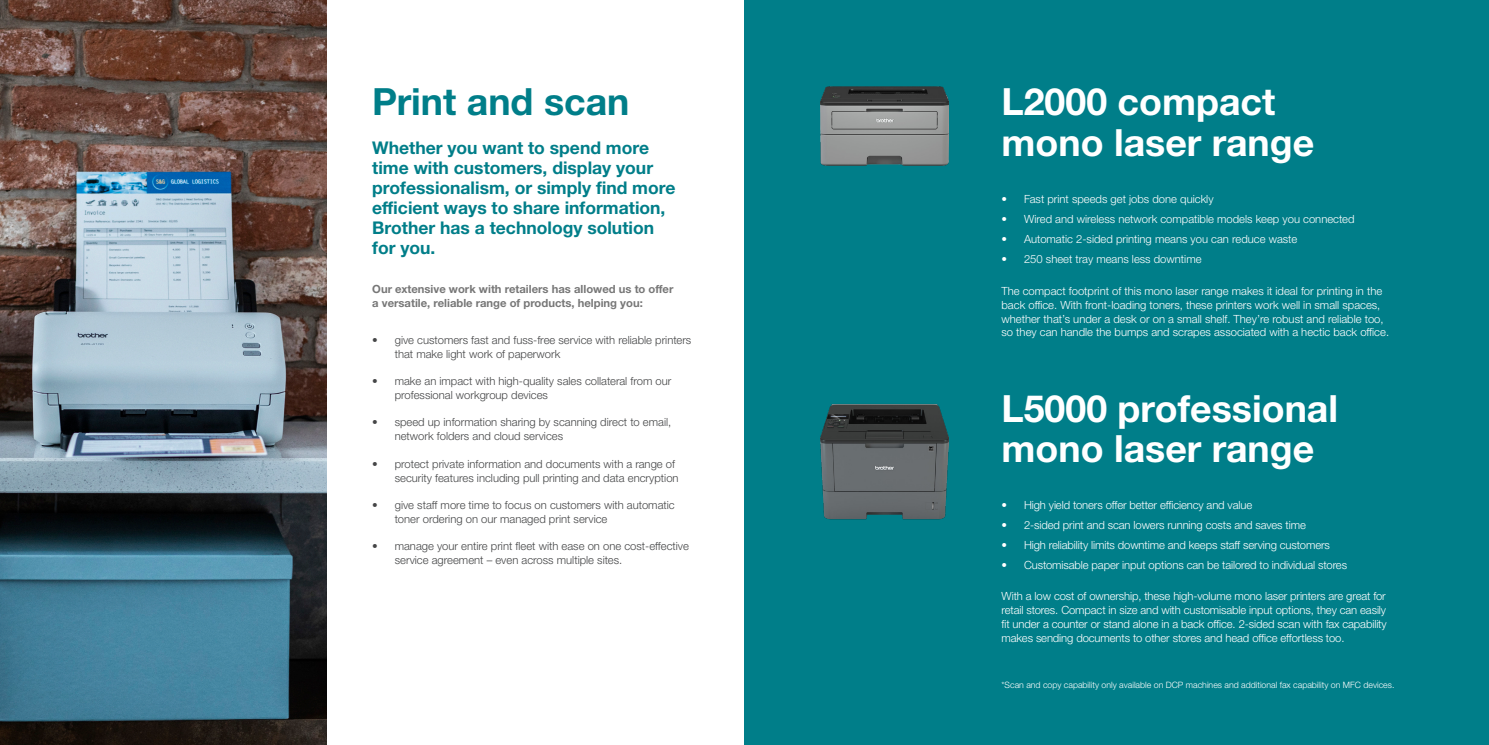
<style>
.page{position:relative;width:1489px;height:745px;background:#fff}
.page>*{position:absolute;margin:0;border:0;box-sizing:border-box;transform-origin:0 0}
.t1{font:700 37.5px/40px "Helvetica Neue LTW1 G";color:#fff}
.t2{font:700 37.5px "Helvetica Neue LTW1 G";color:#007e89}
.t3{font:700 17.5px/20px "Helvetica Neue LTW1 G";color:#007e89}
.t4{font:300 11.25px/13.8px "Helvetica Neue LTW1 G";color:#fff}
.t5{font:300 11.25px/13.8px "Helvetica Neue LTW1 G";color:#454647}
.t6{font:700 11.25px/13.8px "Helvetica Neue LTW1 G";color:#777}
.t7{font:300 8.75px "Helvetica Neue LTW1 G";color:#fff}
</style>
<div class="page">
<div style="left:744px;top:0;width:744px;height:744px;background:#007e89"></div>
<img style="left:820px;top:86px;width:128px;height:80px">
<img style="left:820px;top:404px;width:128px;height:116px">
<img style="left:0;top:0;width:326px;height:744px">
<p class="t2" style="left:372px;top:79px;width:259px">Print and scan</p>
<p class="t3" style="left:372px;top:137px;width:305px">Whether you want to spend more time with customers, display your professionalism, or simply find more efficient ways to share information,<br>Brother has a technology solution for you.</p>
<p class="t6" style="left:372px;top:281px;width:303px">Our extensive work with retailers has allowed us to offer a versatile, reliable range of products, helping you:</p>
<p class="t5" style="left:395px;top:333px;width:298px;text-indent:-22px">• give customers fast and fuss-free service with reliable printers that make light work of paperwork</p>
<p class="t5" style="left:395px;top:374px;width:278px;text-indent:-22px">• make an impact with high-quality sales collateral from our professional workgroup devices</p>
<p class="t5" style="left:395px;top:415px;width:278px;text-indent:-22px">• speed up information sharing by scanning direct to email, network folders and cloud services</p>
<p class="t5" style="left:395px;top:456px;width:285px;text-indent:-22px">• protect private information and documents with a range of security features including pull printing and data encryption</p>
<p class="t5" style="left:395px;top:498px;width:281px;text-indent:-22px">• give staff more time to focus on customers with automatic toner ordering on our managed print service</p>
<p class="t5" style="left:395px;top:539px;width:296px;text-indent:-22px">• manage your entire print fleet with ease on one cost-effective service agreement – even across multiple sites.</p>
<p class="t1" style="left:1001px;top:82px;width:314px">L2000 compact mono laser range</p>
<p class="t4" style="left:1001px;top:192px;width:213px">• Fast print speeds get jobs done quickly</p>
<p class="t4" style="left:1001px;top:212px;width:354px">• Wired and wireless network compatible models keep you connected</p>
<p class="t4" style="left:1001px;top:232px;width:297px">• Automatic 2-sided printing means you can reduce waste</p>
<p class="t4" style="left:1001px;top:252px;width:201px">• 250 sheet tray means less downtime</p>
<p class="t4" style="left:1001px;top:284px;width:389px">The compact footprint of this mono laser range makes it ideal for printing in the back office. With front-loading toners, these printers work well in small spaces, whether that’s under a desk or on a small shelf. They’re robust and reliable too, so they can handle the bumps and scrapes associated with a hectic back office.</p>
<p class="t1" style="left:1001px;top:388px;width:338px">L5000 professional mono laser range</p>
<p class="t4" style="left:1001px;top:497px;width:252px">• High yield toners offer better efficiency and value</p>
<p class="t4" style="left:1001px;top:517px;width:306px">• 2-sided print and scan lowers running costs and saves time</p>
<p class="t4" style="left:1001px;top:537px;width:330px">• High reliability limits downtime and keeps staff serving customers</p>
<p class="t4" style="left:1001px;top:557px;width:347px">• Customisable paper input options can be tailored to individual stores</p>
<p class="t4" style="left:1001px;top:589px;width:387px;text-align:justify">With a low cost of ownership, these high-volume mono laser printers are great for retail stores. Compact in size and with customisable input options, they can easily fit under a counter or stand alone in a back office. 2-sided scan with fax capability makes sending documents to other stores and head office effortless too.</p>
<p class="t7" style="left:1001px;top:679px;width:394px">*Scan and copy capability only available on DCP machines and additional fax capability on MFC devices.</p>
</div>
